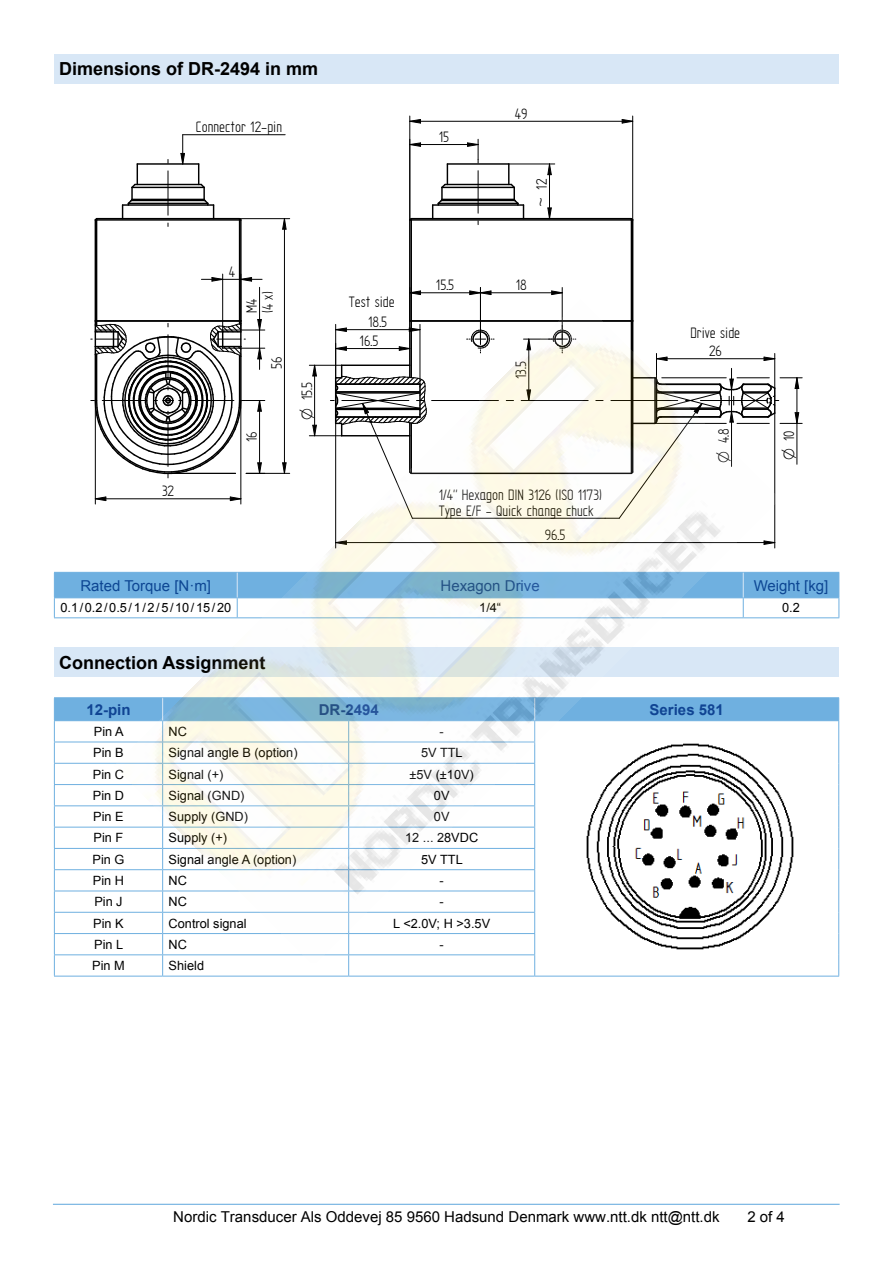
<style>
.page{position:relative;width:893px;height:1263px;background:#fff}
.page>*{position:absolute;margin:0;border:0;box-sizing:border-box;transform-origin:0 0}
.t1{font:700 18px "Arial";color:#000}
.t2{font:17.1px/16px "Solid Edge ISO";color:#000}
.t3{font:15px "Arial";color:#000}
.t4{font:15px "Arial";color:#0d4693}
.t5{font:700 15px "Arial";color:#104493}
.t6{font:12.75px "Arial";color:#000}
</style>
<div class="page">
<hr style="left:53px;top:1204px;width:787px;height:1px;background:#6fb0e0">
<div style="left:54px;top:54px;width:785px;height:30px;background:#d8e7f6"></div>
<hr style="left:632px;top:220px;width:1px;height:101px;background:#000">
<hr style="left:411px;top:218px;width:220px;height:1px;background:#000">
<hr style="left:411px;top:219px;width:220px;height:2px;background:#000">
<hr style="left:410px;top:220px;width:2px;height:101px;background:#000">
<hr style="left:631px;top:220px;width:1px;height:101px;background:#000">
<hr style="left:409px;top:220px;width:1px;height:101px;background:#000">
<svg style="left:629px;top:217px;width:5px;height:5px"></svg>
<hr style="left:433px;top:204px;width:90px;height:2px;background:#000">
<hr style="left:438px;top:203px;width:80px;height:1px;background:#000">
<hr style="left:441px;top:200px;width:74px;height:1px;background:#000">
<hr style="left:442px;top:199px;width:72px;height:1px;background:#000">
<hr style="left:442px;top:187px;width:72px;height:1px;background:#000">
<hr style="left:445px;top:184px;width:66px;height:1px;background:#000">
<hr style="left:447px;top:163px;width:62px;height:2px;background:#000">
<svg style="left:432px;top:164px;width:16px;height:54px"></svg>
<svg style="left:508px;top:165px;width:16px;height:53px"></svg>
<hr style="left:240px;top:220px;width:2px;height:101px;background:#000">
<hr style="left:96px;top:220px;width:1px;height:101px;background:#000">
<hr style="left:97px;top:219px;width:143px;height:2px;background:#000">
<hr style="left:239px;top:220px;width:1px;height:101px;background:#000">
<hr style="left:97px;top:218px;width:143px;height:1px;background:#000">
<hr style="left:95px;top:220px;width:1px;height:101px;background:#000">
<svg style="left:94px;top:217px;width:5px;height:5px"></svg>
<hr style="left:123px;top:204px;width:91px;height:2px;background:#000">
<hr style="left:128px;top:203px;width:80px;height:1px;background:#000">
<hr style="left:131px;top:200px;width:74px;height:1px;background:#000">
<hr style="left:132px;top:199px;width:72px;height:1px;background:#000">
<hr style="left:132px;top:187px;width:72px;height:1px;background:#000">
<hr style="left:135px;top:184px;width:66px;height:1px;background:#000">
<hr style="left:137px;top:163px;width:62px;height:2px;background:#000">
<svg style="left:122px;top:164px;width:16px;height:54px"></svg>
<svg style="left:198px;top:164px;width:16px;height:54px"></svg>
<hr style="left:478px;top:171px;width:1px;height:42px;background:#000">
<hr style="left:168px;top:171px;width:1px;height:44px;background:#000">
<hr style="left:632px;top:116px;width:1px;height:104px;background:#000">
<hr style="left:409px;top:116px;width:1px;height:104px;background:#000">
<svg style="left:621px;top:119px;width:12px;height:5px"></svg>
<svg style="left:409px;top:119px;width:12px;height:5px"></svg>
<hr style="left:410px;top:121px;width:223px;height:1px;background:#000">
<hr style="left:509px;top:164px;width:46px;height:1px;background:#000">
<svg style="left:547px;top:163px;width:5px;height:13px"></svg>
<svg style="left:547px;top:207px;width:5px;height:11px"></svg>
<hr style="left:549px;top:164px;width:1px;height:55px;background:#000">
<svg style="left:410px;top:290px;width:11px;height:5px"></svg>
<hr style="left:410px;top:292px;width:70px;height:1px;background:#000">
<hr style="left:562px;top:287px;width:1px;height:52px;background:#000">
<hr style="left:480px;top:287px;width:1px;height:52px;background:#000">
<svg style="left:551px;top:290px;width:12px;height:5px"></svg>
<svg style="left:469px;top:290px;width:23px;height:5px"></svg>
<hr style="left:480px;top:292px;width:82px;height:1px;background:#000">
<hr style="left:240px;top:218px;width:50px;height:1px;background:#000">
<svg style="left:282px;top:218px;width:5px;height:12px"></svg>
<hr style="left:284px;top:219px;width:1px;height:254px;background:#000">
<svg style="left:91px;top:319px;width:24px;height:159px"></svg>
<hr style="left:259px;top:287px;width:1px;height:82px;background:#000">
<hr style="left:95px;top:400px;width:1px;height:104px;background:#000">
<svg style="left:94px;top:496px;width:13px;height:5px"></svg>
<hr style="left:95px;top:498px;width:146px;height:1px;background:#000">
<hr style="left:222px;top:274px;width:1px;height:56px;background:#000">
<svg style="left:241px;top:277px;width:11px;height:5px"></svg>
<svg style="left:211px;top:277px;width:13px;height:5px"></svg>
<hr style="left:201px;top:279px;width:61px;height:1px;background:#000">
<svg style="left:409px;top:142px;width:12px;height:5px"></svg>
<svg style="left:467px;top:139px;width:12px;height:24px"></svg>
<hr style="left:410px;top:144px;width:68px;height:1px;background:#000">
<svg style="left:180px;top:135px;width:5px;height:30px"></svg>
<hr style="left:183px;top:134px;width:102px;height:1px;background:#000">
<hr style="left:54px;top:617px;width:183px;height:1px;background:#6fb0e0">
<hr style="left:743px;top:617px;width:96px;height:1px;background:#6fb0e0">
<svg style="left:54px;top:572px;width:785px;height:45px"></svg>
<div style="left:54px;top:647px;width:785px;height:30px;background:#d8e7f6"></div>
<hr style="left:54px;top:697px;width:109px;height:1px;background:#6fb0e0">
<hr style="left:54px;top:976px;width:109px;height:1px;background:#6fb0e0">
<hr style="left:163px;top:976px;width:186px;height:1px;background:#6fb0e0">
<hr style="left:349px;top:976px;width:186px;height:1px;background:#6fb0e0">
<hr style="left:535px;top:697px;width:304px;height:1px;background:#6fb0e0">
<hr style="left:535px;top:976px;width:304px;height:1px;background:#6fb0e0">
<svg style="left:54px;top:698px;width:785px;height:278px"></svg>
<img style="left:778px;top:740px;width:19px;height:213px">
<img style="left:115px;top:300px;width:663px;height:663px">
<svg style="left:299px;top:408px;width:18px;height:29px"></svg>
<svg style="left:596px;top:353px;width:206px;height:166px"></svg>
<h1 class="t1" style="left:59px;top:57px;width:261px">Dimensions of DR-2494 in mm</h1>
<h2 class="t2" style="left:196px;top:119px;width:88px">Connector 12-pin</h2>
<h2 class="t2" style="left:162px;top:483px;width:14px">32</h2>
<h2 class="t2" style="left:229px;top:263px;width:8px">4</h2>
<h2 class="t2" style="left:244px;top:313px;width:23px;rotate:-90deg">M4 (4 x)</h2>
<h2 class="t2" style="left:269px;top:368px;width:14px;rotate:-90deg">56</h2>
<h2 class="t2" style="left:244px;top:442px;width:12px;rotate:-90deg">16</h2>
<h2 class="t2" style="left:299px;top:400px;width:20px;rotate:-90deg">15.5</h2>
<h2 class="t2" style="left:349px;top:294px;width:48px">Test side</h2>
<h2 class="t2" style="left:368px;top:314px;width:21px">18.5</h2>
<h2 class="t2" style="left:360px;top:333px;width:20px">16.5</h2>
<h2 class="t2" style="left:439px;top:129px;width:12px">15</h2>
<h2 class="t2" style="left:515px;top:105px;width:14px">49</h2>
<h2 class="t2" style="left:534px;top:207px;width:30px;rotate:-90deg">~ 12</h2>
<h2 class="t2" style="left:436px;top:277px;width:20px">15.5</h2>
<h2 class="t2" style="left:516px;top:277px;width:13px">18</h2>
<h2 class="t2" style="left:513px;top:379px;width:19px;rotate:-90deg">13.5</h2>
<h2 class="t2" style="left:439px;top:487px;width:165px">1/4" Hexagon DIN 3126 (ISO 1173)<br>Type E/F - Quick change chuck</h2>
<h2 class="t2" style="left:545px;top:527px;width:22px">96.5</h2>
<h2 class="t2" style="left:690px;top:324px;width:51px">Drive side</h2>
<h2 class="t2" style="left:709px;top:343px;width:15px">26</h2>
<h2 class="t2" style="left:716px;top:443px;width:17px;rotate:-90deg">4.8</h2>
<h2 class="t2" style="left:781px;top:441px;width:12px;rotate:-90deg">10</h2>
<p class="t4" style="left:80px;top:575px;width:132px">Rated Torque [N·m]</p>
<p class="t4" style="left:441px;top:575px;width:101px">Hexagon Drive</p>
<p class="t4" style="left:754px;top:575px;width:76px">Weight [kg]</p>
<p class="t6" style="left:60px;top:600px;width:172px">0.1/0.2/0.5/1/2/5/10/15/20</p>
<p class="t6" style="left:479px;top:600px;width:23px">1/4“</p>
<p class="t6" style="left:782px;top:600px;width:19px">0.2</p>
<h1 class="t1" style="left:59px;top:651px;width:208px">Connection Assignment</h1>
<p class="t5" style="left:86px;top:699px;width:46px">12-pin</p>
<p class="t5" style="left:319px;top:699px;width:62px">DR-2494</p>
<p class="t5" style="left:650px;top:699px;width:76px">Series 581</p>
<p class="t6" style="left:94px;top:723px;width:31px">Pin A</p>
<p class="t6" style="left:169px;top:723px;width:20px">NC</p>
<p class="t6" style="left:440px;top:723px;width:6px">-</p>
<p class="t6" style="left:93px;top:744px;width:32px">Pin B</p>
<p class="t6" style="left:169px;top:744px;width:130px">Signal angle B (option)</p>
<p class="t6" style="left:421px;top:744px;width:43px">5V TTL</p>
<p class="t6" style="left:93px;top:766px;width:33px">Pin C</p>
<p class="t6" style="left:169px;top:766px;width:56px">Signal (+)</p>
<p class="t6" style="left:410px;top:766px;width:66px">±5V (±10V)</p>
<p class="t6" style="left:93px;top:787px;width:33px">Pin D</p>
<p class="t6" style="left:169px;top:787px;width:77px">Signal (GND)</p>
<p class="t6" style="left:434px;top:787px;width:17px">0V</p>
<p class="t6" style="left:93px;top:808px;width:32px">Pin E</p>
<p class="t6" style="left:169px;top:808px;width:81px">Supply (GND)</p>
<p class="t6" style="left:434px;top:808px;width:17px">0V</p>
<p class="t6" style="left:94px;top:829px;width:31px">Pin F</p>
<p class="t6" style="left:169px;top:829px;width:60px">Supply (+)</p>
<p class="t6" style="left:405px;top:829px;width:74px">12 ... 28VDC</p>
<p class="t6" style="left:93px;top:851px;width:33px">Pin G</p>
<p class="t6" style="left:169px;top:851px;width:129px">Signal angle A (option)</p>
<p class="t6" style="left:421px;top:851px;width:43px">5V TTL</p>
<p class="t6" style="left:93px;top:872px;width:33px">Pin H</p>
<p class="t6" style="left:169px;top:872px;width:20px">NC</p>
<p class="t6" style="left:440px;top:872px;width:6px">-</p>
<p class="t6" style="left:94px;top:893px;width:30px">Pin J</p>
<p class="t6" style="left:169px;top:893px;width:20px">NC</p>
<p class="t6" style="left:440px;top:893px;width:6px">-</p>
<p class="t6" style="left:93px;top:915px;width:32px">Pin K</p>
<p class="t6" style="left:169px;top:915px;width:79px">Control signal</p>
<p class="t6" style="left:393px;top:915px;width:98px">L &lt;2.0V; H &gt;3.5V</p>
<p class="t6" style="left:94px;top:936px;width:31px">Pin L</p>
<p class="t6" style="left:169px;top:936px;width:20px">NC</p>
<p class="t6" style="left:440px;top:936px;width:6px">-</p>
<p class="t6" style="left:92px;top:957px;width:34px">Pin M</p>
<p class="t6" style="left:169px;top:957px;width:37px">Shield</p>
<p class="t3" style="left:173px;top:1207px;width:548px">Nordic Transducer Als Oddevej 85 9560 Hadsund Denmark www.ntt.dk ntt@ntt.dk</p>
<p class="t3" style="left:747px;top:1207px;width:39px">2 of 4</p>
</div>
